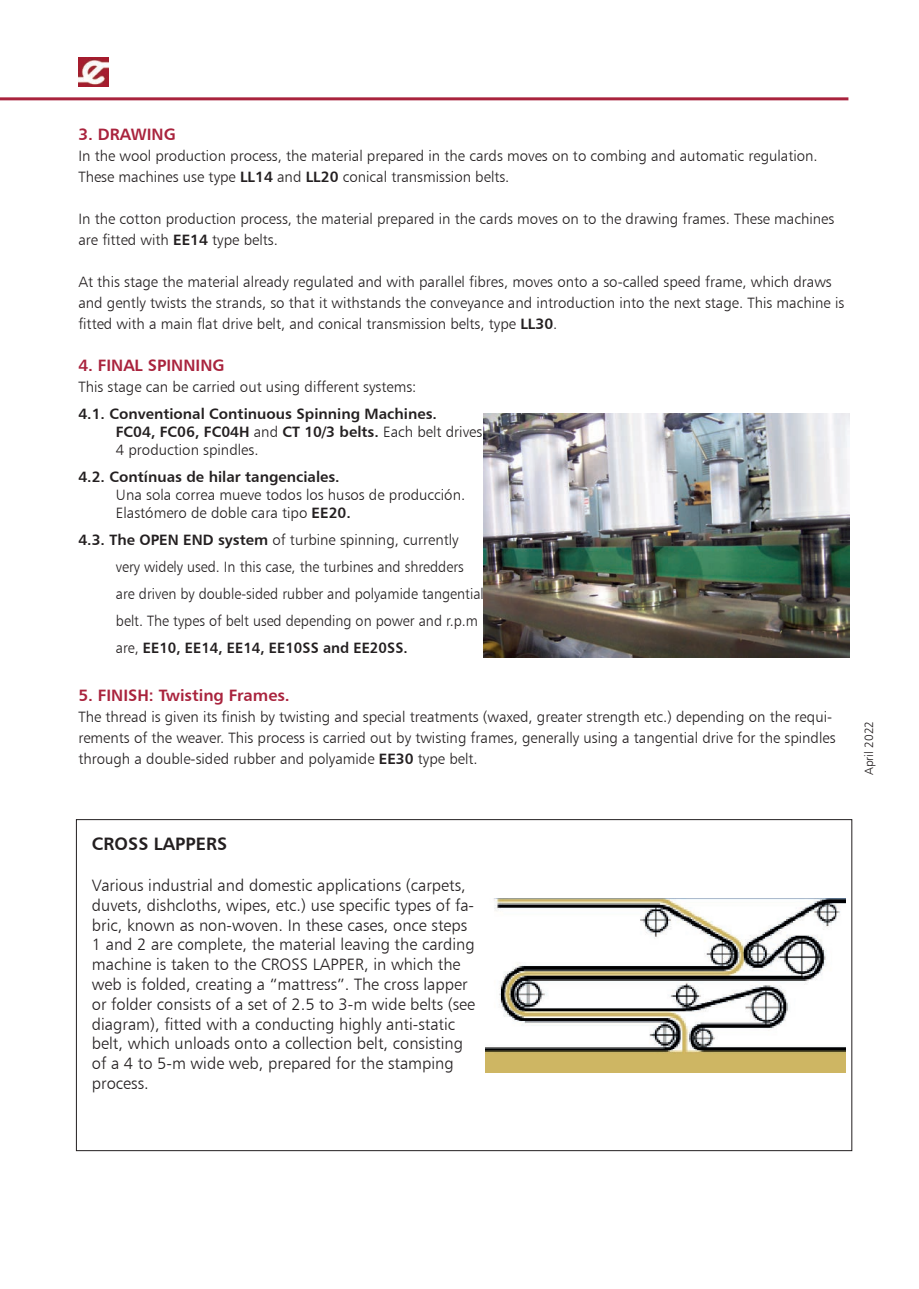
<style>
.page{position:relative;width:919px;height:1289px;background:#fff}
.page>*{position:absolute;margin:0;border:0;box-sizing:border-box;transform-origin:0 0}
.t1{font:18px "Humanist 777 BT Bold B";color:#231f20}
.t2{font:16.5px/19.8px "Humanist 777 BT Light B";color:#231f20}
.t3{font:16.5px "Humanist 777 BT Bold B";color:#a9233d}
.t4{font:15px/21px "Humanist 777 BT Light B";color:#231f20}
.t5{font:15px/18px "Humanist 777 BT Bold B";color:#231f20}
.t6{font:15px "Humanist 777 BT Bold B";color:#231f20;scale:.96 1}
.t7{font:12px "Humanist 777 BT Light B";color:#231f20}
.s1{font-family:"Humanist 777 BT Bold B"}
.s2{font-family:"Humanist 777 BT Light B"}
</style>
<div class="page">
<hr style="left:0;top:97px;width:848px;height:3px;background:#a9233d">
<img style="left:79px;top:57px;width:30px;height:29px">
<img style="left:485px;top:898px;width:360px;height:174px">
<img style="left:483px;top:414px;width:366px;height:243px">
<p class="t3" style="left:78px;top:123px;width:99px">3. DRAWING</p>
<p class="t4" style="left:78px;top:145px;width:740px">In the wool production process, the material prepared in the cards moves on to combing and automatic regulation.<br>These machines use type <span class="s1">LL14</span> and <span class="s1">LL20</span> conical transmission belts.</p>
<p class="t4" style="left:78px;top:208px;width:757px">In the cotton production process, the material prepared in the cards moves on to the drawing frames. These machines are fitted with <span class="s1">EE14</span> type belts.</p>
<p class="t4" style="left:78px;top:271px;width:767px">At this stage the material already regulated and with parallel fibres, moves onto a so-called speed frame, which draws and gently twists the strands, so that it withstands the conveyance and introduction into the next stage. This machine is fitted with a main flat drive belt, and conical transmission belts, type <span class="s1">LL30</span>.</p>
<p class="t3" style="left:78px;top:354px;width:148px">4. FINAL SPINNING</p>
<p class="t4" style="left:78px;top:376px;width:339px">This stage can be carried out using different systems:</p>
<p class="t5" style="left:116px;top:404px;width:368px;text-indent:-38px">4.1. Conventional Continuous Spinning Machines.<br>FC04, FC06, FC04H <span class="s2">and</span> CT 10/3 belts. <span class="s2">Each belt drives</span></p>
<p class="t4" style="left:116px;top:439px;width:144px">4 production spindles.</p>
<p class="t5" style="left:78px;top:467px;width:263px">4.2. Contínuas de hilar tangenciales.</p>
<p class="t4" style="left:116px;top:485px;width:351px;line-height:18px">Una sola correa mueve todos los husos de producción.<br>Elastómero de doble cara tipo <span class="s1">EE20.</span></p>
<p class="t4" style="left:116px;top:526px;width:369px;line-height:27px;text-indent:-38px"><span class="s1">4.3. The OPEN END system</span> of turbine spinning, currently very widely used. In this case, the turbines and shredders are driven by double-sided rubber and polyamide tangential belt. The types of belt used depending on power and r.p.m</p>
<p class="t6" style="left:116px;top:638px;width:305px"><span class="s2">are,</span> EE10, EE14, EE14, EE10SS and EE20SS.</p>
<p class="t3" style="left:78px;top:684px;width:213px">5. FINISH: Twisting Frames.</p>
<p class="t4" style="left:78px;top:706px;width:758px">The thread is given its finish by twisting and special treatments (waxed, greater strength etc.) depending on the requi&shy;rements of the weaver. This process is carried out by twisting frames, generally using a tangential drive for the spindles through a double-sided rubber and polyamide <span class="s1">EE30</span> type belt.</p>
<p class="t7" style="left:861px;top:775px;width:56px;rotate:-90deg">April 2022</p>
<p class="t1" style="left:92px;top:832px;width:137px">CROSS LAPPERS</p>
<p class="t2" style="left:92px;top:875px;width:385px">Various industrial and domestic applications (carpets, duvets, dishcloths, wipes, etc.) use specific types of fa&shy;bric, known as non-woven. In these cases, once steps 1 and 2 are complete, the material leaving the carding machine is taken to the CROSS LAPPER, in which the web is folded, creating a “mattress”. The cross lapper or folder consists of a set of 2.5 to 3-m wide belts (see diagram), fitted with a conducting highly anti-static belt, which unloads onto a collection belt, consisting of a 4 to 5-m wide web, prepared for the stamping process.</p>
</div>
